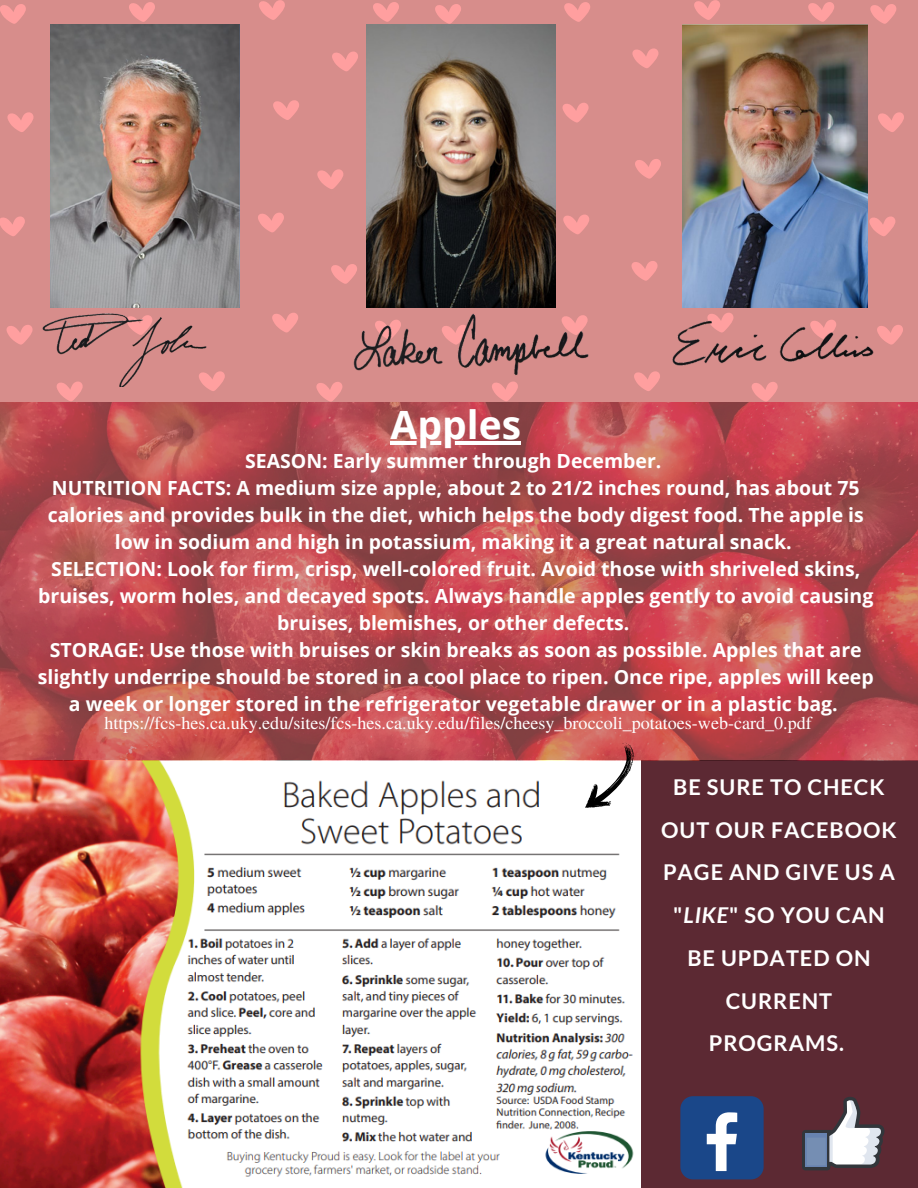
<style>
.page{position:relative;width:918px;height:1188px;background:#fff}
.page>*{position:absolute;margin:0;border:0;box-sizing:border-box;transform-origin:0 0}
.t1{font:700 39px "Open Sans";color:#fff}
.t2{font:700 21.75px/42.8px "Lato";letter-spacing:.045em;color:#fff;text-align:center}
.t3{font:700 19.5px/27px "Open Sans";color:#fff;text-align:center}
.t4{font:18px "Te X Gyre Termes";color:#fff}
.s1{font-style:italic}
</style>
<div class="page">
<img style="left:0;top:760px;width:642px;height:428px">
<div style="left:642px;top:744px;width:276px;height:444px;background:#5c2933"></div>
<div style="left:680px;top:1096px;width:84px;height:83px;background:#1a4789;border-radius:13px"></div>
<svg style="left:707px;top:1112px;width:30px;height:59px"></svg>
<svg style="left:802px;top:1097px;width:83px;height:73px"></svg>
<div style="left:805px;top:1133px;width:22px;height:34px;background:#6883b0"></div>
<div style="left:807px;top:1138px;width:19px;height:27px;background:#758eb3"></div>
<svg style="left:434px;top:0;width:405px;height:402px;background:#d78d8b"></svg>
<img style="left:682px;top:25px;width:186px;height:282px">
<svg style="left:0;top:0;width:403px;height:402px;background:#d78d8c"></svg>
<img style="left:50px;top:25px;width:189px;height:282px">
<img style="left:366px;top:25px;width:189px;height:282px">
<img style="left:308px;top:308px;width:302px;height:75px">
<img style="left:642px;top:308px;width:227px;height:75px">
<img style="left:34px;top:308px;width:222px;height:78px">
<img style="left:0;top:402px;width:917px;height:358px">
<svg style="left:585px;top:743px;width:52px;height:65px"></svg>
<svg style="left:391px;top:441px;width:130px;height:4px"></svg>
<svg style="left:869px;top:0;width:49px;height:402px;background:#d98e8c"></svg>
<p class="t1" style="left:391px;top:397px;width:132px">Apples</p>
<p class="t3" style="left:38px;top:447px;width:837px">SEASON: Early summer through December.<br>NUTRITION FACTS: A medium size apple, about 2 to 21/2 inches round, has about 75 calories and provides bulk in the diet, which helps the body digest food. The apple is low in sodium and high in potassium, making it a great natural snack.<br>SELECTION: Look for firm, crisp, well-colored fruit. Avoid those with shriveled skins, bruises, worm holes, and decayed spots. Always handle apples gently to avoid causing bruises, blemishes, or other defects.<br>STORAGE: Use those with bruises or skin breaks as soon as possible. Apples that are slightly underripe should be stored in a cool place to ripen. Once ripe, apples will keep a week or longer stored in the refrigerator vegetable drawer or in a plastic bag.</p>
<p class="t4" style="left:104px;top:710px;width:709px">https://fcs-hes.ca.uky.edu/sites/fcs-hes.ca.uky.edu/files/cheesy_broccoli_potatoes-web-card_0.pdf</p>
<p class="t2" style="left:661px;top:765px;width:237px">BE SURE TO CHECK<br>OUT OUR FACEBOOK<br>PAGE AND GIVE US A "<span class="s1">LIKE</span>" SO YOU CAN<br>BE UPDATED ON<br>CURRENT<br>PROGRAMS.</p>
</div>
